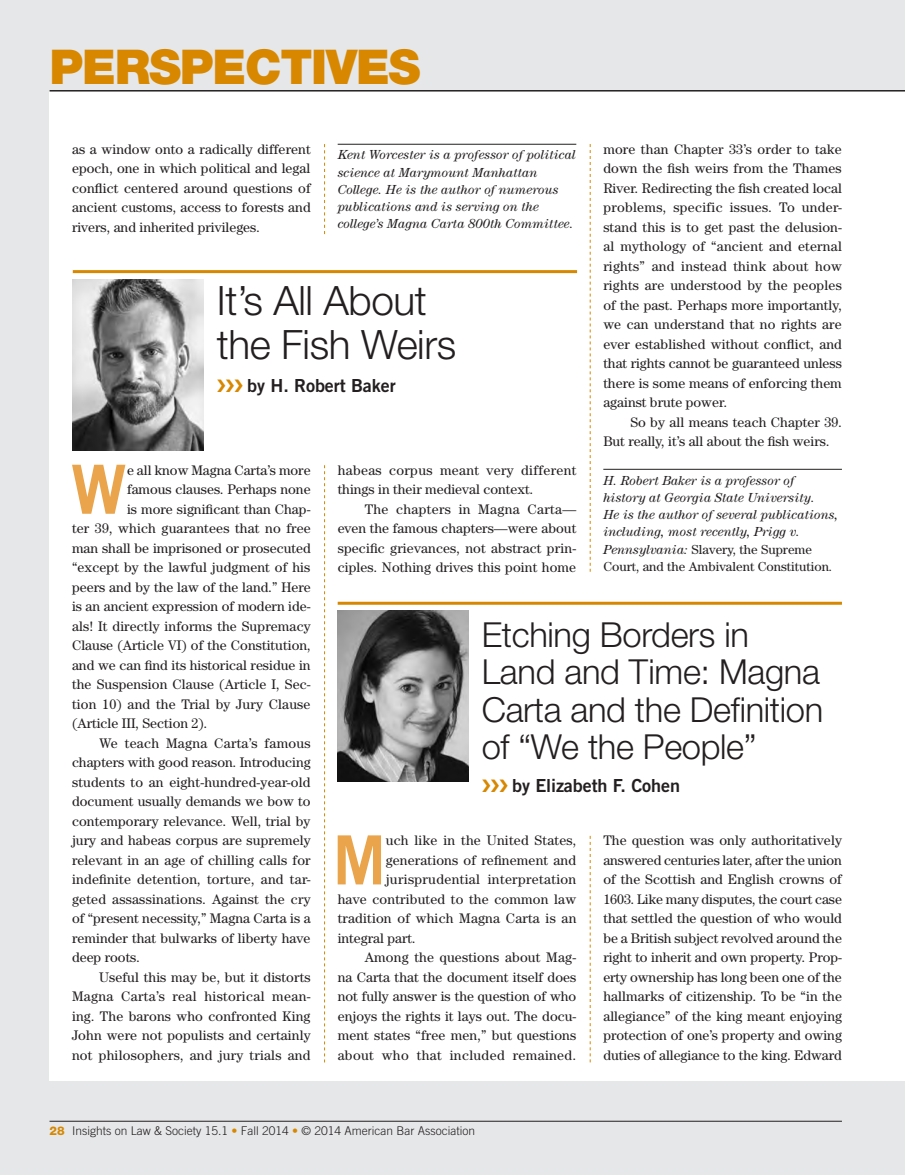
<style>
.page{position:relative;width:905px;height:1175px;background:#fff}
.page>*{position:absolute;margin:0;border:0;box-sizing:border-box;transform-origin:0 0}
.t1{font:700 67.95px "Trade Gothic LT Std";color:#e9a44c}
.t2{font:900 48px "Helvetica Neue LT Std";letter-spacing:-.025em;color:#d78800}
._1-Subhead{font:300 40.5px/43.5px "Helvetica Neue LT Std";letter-spacing:-.01em;color:#231f20}
._1-Subhead-2{font:300 34.5px/37.5px "Helvetica Neue LT Std";letter-spacing:-.01em;color:#231f20}
.t3{font:18px "Trade Gothic LT Std Bd 2";letter-spacing:-.005em;color:#231f20}
.t4{font:13.8px/19.5px "Century Std";letter-spacing:.005em;color:#231f20;text-align:justify}
.t5{font:13.8px/19.5px "Century Std";letter-spacing:.025em;color:#231f20}
._2-DeptBio{font:italic 13.2px/17.2px "Century Std";color:#231f20}
.t6{font:300 12px "Trade Gothic LT Std";color:#231f20}
.s1{font-style:normal}
.s2{color:#d78800}
.s3{font-family:"Helvetica Neue LT Std";font-weight:800;color:#d78800}
</style>
<div class="page">
<div style="left:0;top:0;width:904px;height:1174px;background:#e6e7e9"></div>
<hr style="left:50px;top:1120px;width:792px;height:1px;background:#231f20">
<div style="left:50px;top:90px;width:854px;height:990px;background:#fff"></div>
<hr style="left:50px;top:90px;width:854px;height:2px;background:#231f20">
<hr style="left:603px;top:469px;width:239px;height:1px;background:#231f20">
<hr style="left:338px;top:602px;width:504px;height:2px;background:#d78800">
<img style="left:338px;top:610px;width:130px;height:172px">
<svg style="left:324px;top:144px;width:1px;height:90px"></svg>
<svg style="left:590px;top:144px;width:1px;height:428px"></svg>
<svg style="left:324px;top:465px;width:1px;height:597px"></svg>
<svg style="left:590px;top:836px;width:1px;height:226px"></svg>
<hr style="left:338px;top:144px;width:238px;height:1px;background:#231f20">
<hr style="left:73px;top:270px;width:504px;height:3px;background:#d78800">
<img style="left:73px;top:279px;width:130px;height:171px">
<p class="t2" style="left:50px;top:38px;width:372px">PERSPECTIVES</p>
<p class="t4" style="left:603px;top:139px;width:240px">more than Chapter 33’s order to take down the fish weirs from the Thames River. Redirecting the fish created local problems, specific issues. To under&shy;stand this is to get past the delusion&shy;al mythology of “ancient and eternal rights” and instead think about how rights are understood by the peoples of the past. Perhaps more importantly, we can understand that no rights are ever established without conflict, and that rights cannot be guaranteed unless there is some means of enforcing them against brute power.</p>
<p class="t4" style="left:603px;top:412px;width:240px;text-indent:27px">So by all means teach Chapter 39.<br>But really, it’s all about the fish weirs.</p>
<p class="_2-DeptBio" style="left:603px;top:471px;width:236px">H. Robert Baker is a professor of history at Georgia State University.<br>He is the author of several publications, including, most recently, Prigg v.<br>Pennsylvania: <span class="s1">Slavery, the Supreme Court, and the Ambivalent Constitution</span>.</p>
<p class="t4" style="left:72px;top:139px;width:240px">as a window onto a radically different epoch, one in which political and legal conflict centered around questions of ancient customs, access to forests and rivers, and inherited privileges.</p>
<p class="_2-DeptBio" style="left:338px;top:146px;width:239px">Kent Worcester is a professor of political science at Marymount Manhattan College. He is the author of numerous publications and is serving on the college’s Magna Carta 800th Committee.</p>
<p class="_1-Subhead" style="left:217px;top:278px;width:241px">It’s All About the Fish Weirs</p>
<p class="t3" style="left:217px;top:374px;width:180px"><span class="s2">❯❯❯</span> by H. Robert Baker</p>
<p class="t1" style="left:70px;top:448px;width:58px">W</p>
<p class="t4" style="left:127px;top:460px;width:185px">e all know Magna Carta’s more</p>
<p class="t5" style="left:338px;top:460px;width:240px">habeas corpus meant very different things in their medieval context.</p>
<p class="t4" style="left:338px;top:499px;width:240px;text-indent:27px">The chapters in Magna Carta— even the famous chapters—were about specific grievances, not abstract prin&shy;ciples. Nothing drives this point home</p>
<p class="t4" style="left:127px;top:479px;width:185px">famous clauses. Perhaps none</p>
<p class="t4" style="left:127px;top:499px;width:185px">is more significant than Chap-</p>
<p class="t4" style="left:72px;top:518px;width:240px">ter 39, which guarantees that no free</p>
<p class="t4" style="left:72px;top:538px;width:240px">man shall be imprisoned or prosecuted</p>
<p class="t4" style="left:72px;top:557px;width:240px">“except by the lawful judgment of his</p>
<p class="t4" style="left:72px;top:577px;width:240px">peers and by the law of the land.” Here</p>
<p class="t4" style="left:72px;top:596px;width:240px">is an ancient expression of modern ide-</p>
<p class="t4" style="left:72px;top:616px;width:240px">als! It directly informs the Supremacy</p>
<p class="t4" style="left:72px;top:635px;width:240px">Clause (Article VI) of the Constitution,</p>
<p class="t4" style="left:72px;top:655px;width:240px">and we can find its historical residue in</p>
<p class="t4" style="left:72px;top:674px;width:240px">the Suspension Clause (Article I, Sec-</p>
<p class="t4" style="left:72px;top:694px;width:240px">tion 10) and the Trial by Jury Clause</p>
<p class="t4" style="left:72px;top:713px;width:137px">(Article III, Section 2).</p>
<p class="t4" style="left:72px;top:733px;width:240px;text-indent:27px">We teach Magna Carta’s famous chapters with good reason. Introducing students to an eight-hundred-year-old document usually demands we bow to contemporary relevance. Well, trial by jury and habeas corpus are supremely relevant in an age of chilling calls for indefinite detention, torture, and tar&shy;geted assassinations. Against the cry of “present necessity,” Magna Carta is a reminder that bulwarks of liberty have deep roots.</p>
<p class="t4" style="left:72px;top:967px;width:240px;text-indent:27px">Useful this may be, but it distorts Magna Carta’s real historical mean&shy;ing. The barons who confronted King John were not populists and certainly not philosophers, and jury trials and</p>
<p class="_1-Subhead-2" style="left:482px;top:615px;width:343px">Etching Borders in<br>Land and Time: Magna<br>Carta and the Definition of “We the People”</p>
<p class="t3" style="left:482px;top:774px;width:200px"><span class="s2">❯❯❯</span> by Elizabeth F. Cohen</p>
<p class="t1" style="left:333px;top:818px;width:54px">M</p>
<p class="t4" style="left:386px;top:830px;width:192px">uch like in the United States,</p>
<p class="t4" style="left:603px;top:830px;width:240px">The question was only authoritatively answered centuries later, after the union of the Scottish and English crowns of 1603. Like many disputes, the court case that settled the question of who would be a British subject revolved around the right to inherit and own property. Prop&shy;erty ownership has long been one of the hallmarks of citizenship. To be “in the allegiance” of the king meant enjoying protection of one’s property and owing duties of allegiance to the king. Edward</p>
<p class="t4" style="left:386px;top:850px;width:192px">generations of refinement and</p>
<p class="t5" style="left:386px;top:869px;width:192px">jurisprudential interpretation</p>
<p class="t4" style="left:338px;top:889px;width:240px">have contributed to the common law</p>
<p class="t4" style="left:338px;top:908px;width:240px">tradition of which Magna Carta is an</p>
<p class="t4" style="left:338px;top:928px;width:79px">integral part.</p>
<p class="t4" style="left:338px;top:947px;width:240px;text-indent:27px">Among the questions about Mag&shy;na Carta that the document itself does not fully answer is the question of who enjoys the rights it lays out. The docu&shy;ment states “free men,” but questions about who that included remained.</p>
<p class="t6" style="left:50px;top:1123px;width:427px"><span class="s3">28</span> Insights on Law &amp; Society 15.1 <span class="s2">•</span> Fall 2014 <span class="s2">•</span> © 2014 American Bar Association</p>
</div>
